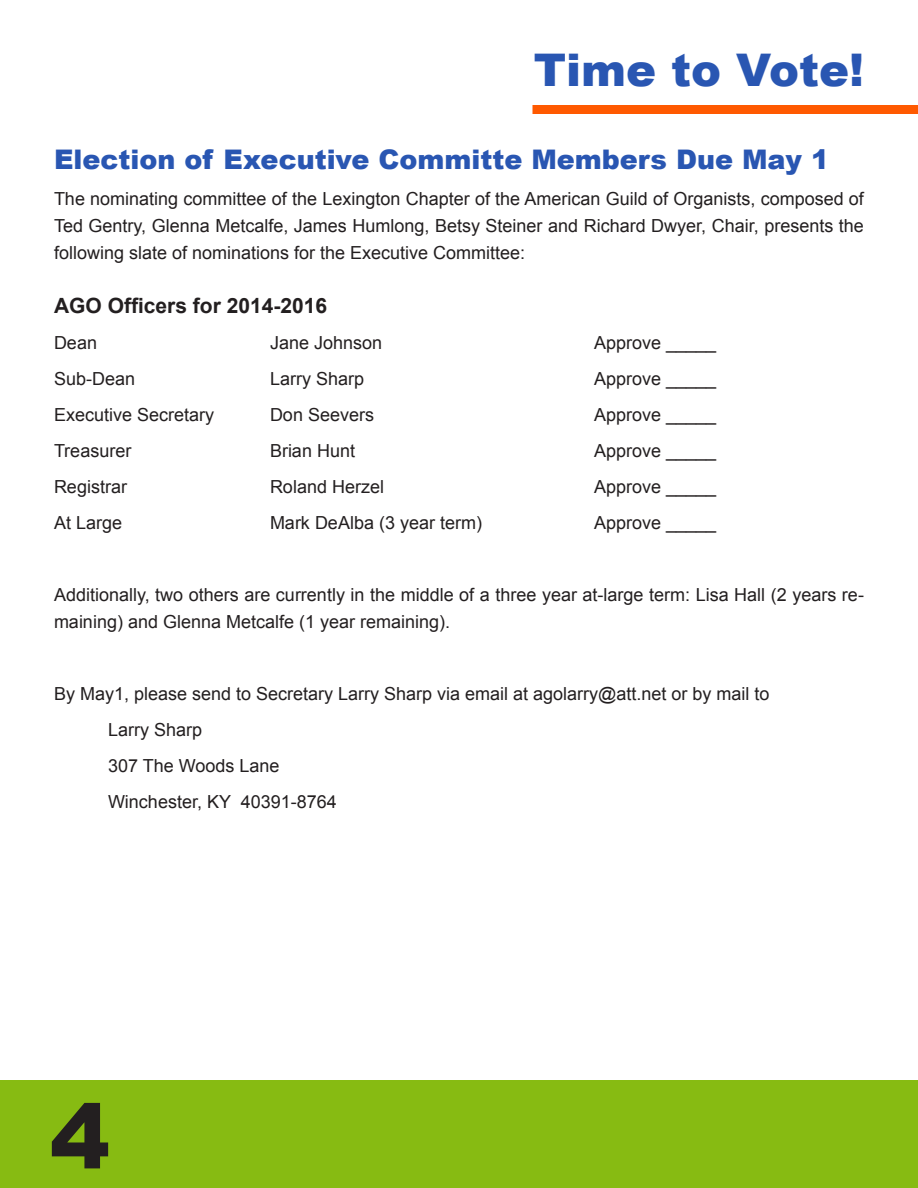
<style>
.page{position:relative;width:918px;height:1188px;background:#fff}
.page>*{position:absolute;margin:0;border:0;box-sizing:border-box;transform-origin:0 0}
.t1{font:900 90px "Arial";color:#231f20}
.t2{font:900 45px "Arial";color:#2956b2}
.t3{font:900 27px "Arial";color:#2956b2}
.t4{font:700 21px "Arial";color:#231f20}
.t5{font:18px/27px "Arial";color:#231f20;text-align:justify}
</style>
<div class="page">
<div style="left:0;top:1080px;width:918px;height:108px;background:#87bb12"></div>
<div style="left:532px;top:105px;width:386px;height:9px;background:#ff5900"></div>
<p class="t2" style="left:534px;top:37px;width:332px">Time to Vote!</p>
<p class="t3" style="left:54px;top:140px;width:777px">Election of Executive Committe Members Due May 1</p>
<p class="t5" style="left:54px;top:186px;width:811px">The nominating committee of the Lexington Chapter of the American Guild of Organists, composed of Ted Gentry, Glenna Metcalfe, James Humlong, Betsy Steiner and Richard Dwyer, Chair, presents the following slate of nominations for the Executive Committee:</p>
<p class="t4" style="left:54px;top:292px;width:275px">AGO Officers for 2014-2016</p>
<p class="t5" style="left:54px;top:330px;width:45px">Dean</p>
<p class="t5" style="left:270px;top:330px;width:114px">Jane Johnson</p>
<p class="t5" style="left:594px;top:330px;width:124px">Approve _____</p>
<p class="t5" style="left:54px;top:366px;width:83px">Sub-Dean</p>
<p class="t5" style="left:270px;top:366px;width:96px">Larry Sharp</p>
<p class="t5" style="left:594px;top:366px;width:124px">Approve _____</p>
<p class="t5" style="left:54px;top:402px;width:162px">Executive Secretary</p>
<p class="t5" style="left:270px;top:402px;width:106px">Don Seevers</p>
<p class="t5" style="left:594px;top:402px;width:124px">Approve _____</p>
<p class="t5" style="left:54px;top:438px;width:79px">Treasurer</p>
<p class="t5" style="left:270px;top:438px;width:87px">Brian Hunt</p>
<p class="t5" style="left:594px;top:438px;width:124px">Approve _____</p>
<p class="t5" style="left:54px;top:474px;width:75px">Registrar</p>
<p class="t5" style="left:270px;top:474px;width:116px">Roland Herzel</p>
<p class="t5" style="left:594px;top:474px;width:124px">Approve _____</p>
<p class="t5" style="left:54px;top:510px;width:70px">At Large</p>
<p class="t5" style="left:270px;top:510px;width:214px">Mark DeAlba (3 year term)</p>
<p class="t5" style="left:594px;top:510px;width:124px">Approve _____</p>
<p class="t5" style="left:54px;top:582px;width:811px">Additionally, two others are currently in the middle of a three year at-large term: Lisa Hall (2 years re&shy;maining) and Glenna Metcalfe (1 year remaining).</p>
<p class="t5" style="left:54px;top:681px;width:717px">By May1, please send to Secretary Larry Sharp via email at agolarry@att.net or by mail to</p>
<p class="t5" style="left:108px;top:717px;width:96px">Larry Sharp</p>
<p class="t5" style="left:108px;top:753px;width:173px">307 The Woods Lane</p>
<p class="t5" style="left:108px;top:789px;width:230px">Winchester, KY 40391-8764</p>
<p class="t1" style="left:50px;top:1071px;width:62px">4</p>
</div>
